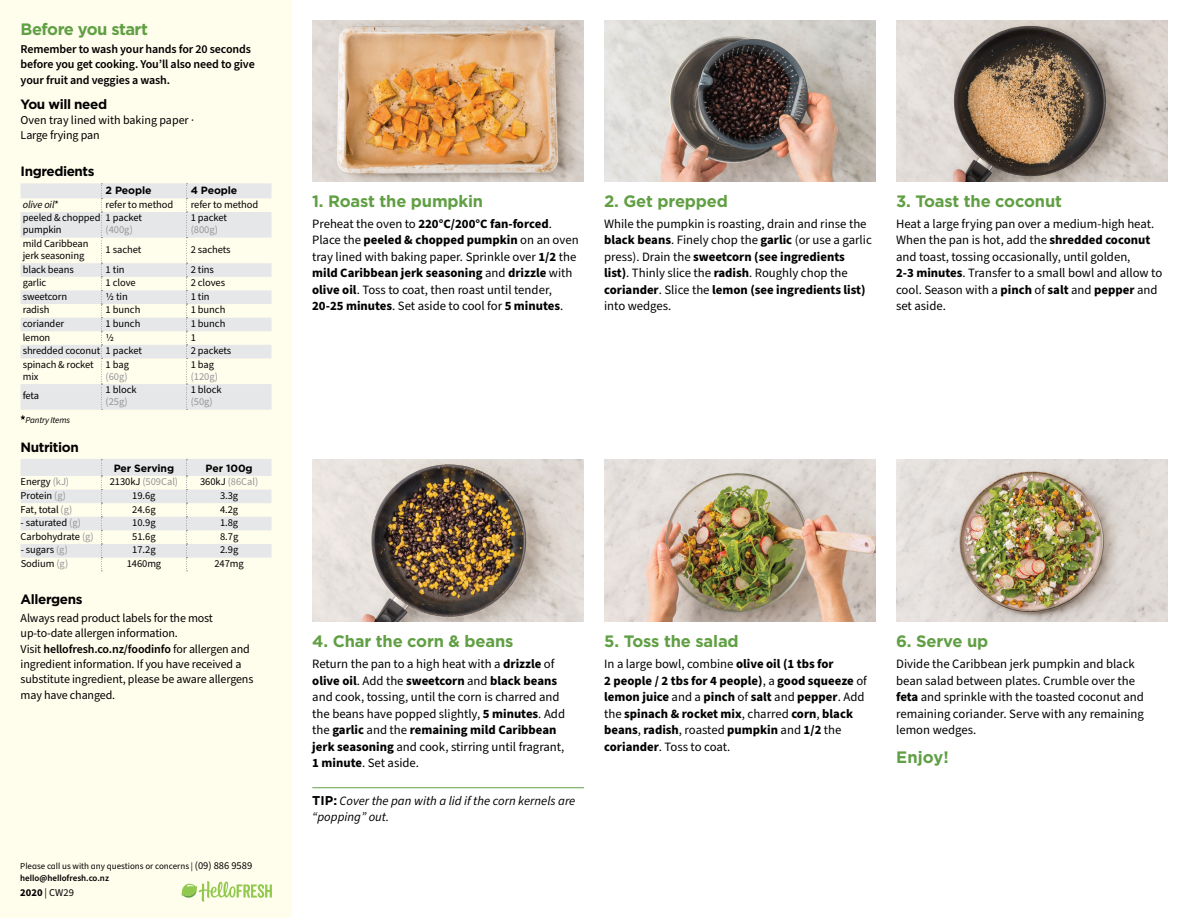
<style>
.page{position:relative;width:1188px;height:918px;background:#fff}
.page>*{position:absolute;margin:0;border:0;box-sizing:border-box;transform-origin:0 0}
.t1{font:700 16.5px "Gotham";letter-spacing:-.01em;color:#609f43}
.t2{font:700 16.5px "Gotham";letter-spacing:-.03em;color:#609f43}
.t3{font:700 13.5px "Gotham";letter-spacing:-.03em;color:#000}
.t4{font:12.75px/16.5px "Source Sans Pro";color:#000}
.t5{font:700 12.75px/16.5px "Source Sans Pro";color:#000}
.t6{font:italic 12.75px/16.5px "Source Sans Pro";color:#000}
.t7{font:12px/15.3px "Source Sans Pro";letter-spacing:-.01em;color:#000}
.t8{font:600 12px/15.3px "Source Sans Pro";letter-spacing:-.01em;color:#000}
.t9{font:10.5px/12px "Source Sans Pro";letter-spacing:-.01em;color:#000}
.t10{font:10.5px "Source Sans Pro";letter-spacing:-.005em;color:#939598}
.t11{font:700 10.5px "Gotham";letter-spacing:-.01em;color:#000}
.t12{font:italic 10.5px "Source Sans Pro";letter-spacing:-.01em;color:#000}
.t13{font:9px/12px "Source Sans Pro";color:#000}
.t14{font:italic 9px "Source Sans Pro";letter-spacing:-.02em;color:#000}
.s1{font-style:normal}
.s2{color:#939598}
.s3{color:#000}
.s4{font-weight:600}
.s5{font-size:10.5px}
.s6{font-weight:700}
.s7{font-family:"Gotham";font-weight:700;font-style:normal}
.s8{font-weight:400}
</style>
<div class="page">
<div style="left:0;top:0;width:292px;height:918px;background:#fffdec"></div>
<svg style="left:182px;top:881px;width:90px;height:21px"></svg>
<hr style="left:312px;top:787px;width:272px;height:1px;background:#609f43">
<svg style="left:21px;top:183px;width:250px;height:227px;fill:#e6e7e8"></svg>
<svg style="left:101px;top:183px;width:1px;height:227px"></svg>
<svg style="left:186px;top:183px;width:1px;height:227px"></svg>
<svg style="left:21px;top:415px;width:4px;height:5px"></svg>
<svg style="left:21px;top:459px;width:250px;height:112px"></svg>
<img style="left:312px;top:459px;width:272px;height:162px">
<img style="left:604px;top:459px;width:272px;height:162px">
<img style="left:896px;top:459px;width:272px;height:162px">
<img style="left:312px;top:20px;width:272px;height:161px">
<img style="left:604px;top:20px;width:272px;height:161px">
<img style="left:896px;top:20px;width:272px;height:161px">
<p class="t2" style="left:21px;top:18px;width:129px">Before you start</p>
<p class="t8" style="left:21px;top:42px;width:236px">Remember to wash your hands for 20 seconds before you get cooking. You’ll also need to give your fruit and veggies a wash.</p>
<p class="t3" style="left:21px;top:95px;width:88px">You will need</p>
<p class="t7" style="left:21px;top:112px;width:175px">Oven tray lined with baking paper ·<br>Large frying pan</p>
<p class="t3" style="left:21px;top:163px;width:75px">Ingredients</p>
<p class="t11" style="left:106px;top:183px;width:47px">2 People</p>
<p class="t11" style="left:191px;top:183px;width:48px">4 People</p>
<p class="t12" style="left:23px;top:197px;width:38px">olive oil<span class="s1">*</span></p>
<p class="t9" style="left:106px;top:199px;width:69px">refer to method</p>
<p class="t9" style="left:191px;top:199px;width:69px">refer to method</p>
<p class="t9" style="left:23px;top:212px;width:79px">peeled &amp; chopped pumpkin</p>
<p class="t9" style="left:106px;top:212px;width:38px">1 packet</p>
<p class="t9" style="left:191px;top:212px;width:38px">1 packet</p>
<p class="t10" style="left:191px;top:223px;width:29px">(800g)</p>
<p class="t10" style="left:106px;top:223px;width:29px">(400g)</p>
<p class="t9" style="left:23px;top:238px;width:67px">mild Caribbean jerk seasoning</p>
<p class="t9" style="left:106px;top:244px;width:37px">1 sachet</p>
<p class="t9" style="left:191px;top:244px;width:42px">2 sachets</p>
<p class="t9" style="left:23px;top:263px;width:53px">black beans</p>
<p class="t9" style="left:106px;top:263px;width:20px">1 tin</p>
<p class="t9" style="left:191px;top:263px;width:25px">2 tins</p>
<p class="t9" style="left:23px;top:277px;width:25px">garlic</p>
<p class="t9" style="left:106px;top:277px;width:32px">1 clove</p>
<p class="t9" style="left:191px;top:277px;width:36px">2 cloves</p>
<p class="t9" style="left:23px;top:291px;width:46px">sweetcorn</p>
<p class="t9" style="left:106px;top:291px;width:24px">1/2 tin</p>
<p class="t9" style="left:191px;top:291px;width:20px">1 tin</p>
<p class="t9" style="left:23px;top:304px;width:28px">radish</p>
<p class="t9" style="left:106px;top:304px;width:36px">1 bunch</p>
<p class="t9" style="left:191px;top:304px;width:36px">1 bunch</p>
<p class="t9" style="left:23px;top:318px;width:43px">coriander</p>
<p class="t9" style="left:106px;top:318px;width:36px">1 bunch</p>
<p class="t9" style="left:191px;top:318px;width:36px">1 bunch</p>
<p class="t9" style="left:23px;top:331px;width:29px">lemon</p>
<p class="t9" style="left:106px;top:331px;width:10px">1/2</p>
<p class="t9" style="left:191px;top:331px;width:7px">1</p>
<p class="t9" style="left:23px;top:345px;width:121px">shredded coconut 1 packet</p>
<p class="t9" style="left:191px;top:345px;width:42px">2 packets</p>
<p class="t9" style="left:23px;top:359px;width:73px">spinach &amp; rocket mix</p>
<p class="t9" style="left:106px;top:359px;width:25px">1 bag</p>
<p class="t9" style="left:191px;top:359px;width:25px">1 bag</p>
<p class="t10" style="left:191px;top:369px;width:29px">(120g)</p>
<p class="t10" style="left:106px;top:369px;width:24px">(60g)</p>
<p class="t9" style="left:23px;top:390px;width:18px">feta</p>
<p class="t14" style="left:26px;top:414px;width:46px">Pantry Items</p>
<p class="t3" style="left:21px;top:438px;width:60px">Nutrition</p>
<p class="t9" style="left:106px;top:384px;width:33px">1 block</p>
<p class="t10" style="left:106px;top:395px;width:24px">(25g)</p>
<p class="t9" style="left:191px;top:384px;width:33px">1 block</p>
<p class="t10" style="left:191px;top:395px;width:24px">(50g)</p>
<p class="t11" style="left:114px;top:462px;width:62px">Per Serving</p>
<p class="t11" style="left:206px;top:462px;width:48px">Per 100g</p>
<p class="t9" style="left:21px;top:476px;width:50px">Energy <span class="s2">(kJ)</span></p>
<p class="t10" style="left:110px;top:475px;width:70px"><span class="s3">2130kJ</span> (509Cal)</p>
<p class="t10" style="left:200px;top:475px;width:60px"><span class="s3">360kJ</span> (86Cal)</p>
<p class="t9" style="left:21px;top:490px;width:47px">Protein <span class="s2">(g)</span></p>
<p class="t9" style="left:132px;top:490px;width:25px">19.6g</p>
<p class="t9" style="left:220px;top:490px;width:20px">3.3g</p>
<p class="t9" style="left:21px;top:503px;width:53px">Fat, total <span class="s2">(g)</span></p>
<p class="t9" style="left:132px;top:503px;width:25px">24.6g</p>
<p class="t9" style="left:220px;top:503px;width:20px">4.2g</p>
<p class="t9" style="left:21px;top:517px;width:62px">- saturated <span class="s2">(g)</span></p>
<p class="t9" style="left:132px;top:517px;width:25px">10.9g</p>
<p class="t9" style="left:220px;top:517px;width:20px">1.8g</p>
<p class="t9" style="left:21px;top:531px;width:75px">Carbohydrate <span class="s2">(g)</span></p>
<p class="t9" style="left:132px;top:531px;width:25px">51.6g</p>
<p class="t9" style="left:220px;top:531px;width:20px">8.7g</p>
<p class="t9" style="left:21px;top:544px;width:49px">- sugars <span class="s2">(g)</span></p>
<p class="t9" style="left:132px;top:544px;width:25px">17.2g</p>
<p class="t9" style="left:220px;top:544px;width:20px">2.9g</p>
<p class="t9" style="left:21px;top:558px;width:49px">Sodium <span class="s2">(g)</span></p>
<p class="t9" style="left:127px;top:558px;width:36px">1460mg</p>
<p class="t9" style="left:214px;top:558px;width:31px">247mg</p>
<p class="t3" style="left:21px;top:590px;width:63px">Allergens</p>
<p class="t7" style="left:21px;top:611px;width:234px">Always read product labels for the most up-to-date allergen information.<br>Visit <span class="s4">hellofresh.co.nz/foodinfo</span> for allergen and ingredient information. If you have received a substitute ingredient, please be aware allergens may have changed.</p>
<p class="t13" style="left:20px;top:860px;width:234px">Please call us with any questions or concerns | <span class="s5">(09) 886 9589 </span><span class="s4">hello@hellofresh.co.nz</span></p>
<p class="t9" style="left:20px;top:887px;width:55px"><span class="s6">2020</span> | CW29</p>
<p class="t1" style="left:312px;top:190px;width:173px">1. Roast the pumpkin</p>
<p class="t4" style="left:312px;top:216px;width:268px">Preheat the oven to <span class="s6">220°C/200°C fan-forced</span>.<br>Place the <span class="s6">peeled &amp; chopped pumpkin</span> on an oven tray lined with baking paper. Sprinkle over <span class="s6">1/2</span> the <span class="s6">mild Caribbean jerk seasoning</span> and <span class="s6">drizzle</span> with <span class="s6">olive oil</span>. Toss to coat, then roast until tender, <span class="s6">20-25 minutes</span>. Set aside to cool for <span class="s6">5 minutes</span>.</p>
<p class="t1" style="left:604px;top:190px;width:125px">2. Get prepped</p>
<p class="t4" style="left:604px;top:216px;width:269px">While the pumpkin is roasting, drain and rinse the <span class="s6">black beans</span>. Finely chop the <span class="s6">garlic</span> (or use a garlic press). Drain the <span class="s6">sweetcorn (see ingredients list)</span>. Thinly slice the <span class="s6">radish</span>. Roughly chop the <span class="s6">coriander</span>. Slice the <span class="s6">lemon (see ingredients list) </span>into wedges.</p>
<p class="t1" style="left:896px;top:190px;width:167px">3. Toast the coconut</p>
<p class="t4" style="left:896px;top:216px;width:268px">Heat a large frying pan over a medium-high heat.<br>When the pan is hot, add the <span class="s6">shredded coconut </span>and toast, tossing occasionally, until golden,<br><span class="s6">2-3 minutes</span>. Transfer to a small bowl and allow to cool. Season with a <span class="s6">pinch</span> of <span class="s6">salt</span> and <span class="s6">pepper</span> and set aside.</p>
<p class="t1" style="left:312px;top:631px;width:203px">4. Char the corn &amp; beans</p>
<p class="t4" style="left:312px;top:656px;width:254px">Return the pan to a high heat with a <span class="s6">drizzle</span> of <span class="s6">olive oil</span>. Add the <span class="s6">sweetcorn</span> and <span class="s6">black beans </span>and cook, tossing, until the corn is charred and the beans have popped slightly, <span class="s6">5 minutes</span>. Add the <span class="s6">garlic</span> and the <span class="s6">remaining mild Caribbean jerk seasoning</span> and cook, stirring until fragrant, <span class="s6">1 minute</span>. Set aside.</p>
<p class="t6" style="left:312px;top:793px;width:265px"><span class="s7">TIP:</span> Cover the pan with a lid if the corn kernels are “popping” out.</p>
<p class="t1" style="left:604px;top:631px;width:136px">5. Toss the salad</p>
<p class="t5" style="left:604px;top:656px;width:264px"><span class="s8">In a large bowl, combine</span> olive oil (1 tbs for<br>2 people / 2 tbs for 4 people)<span class="s8">, a</span> good squeeze <span class="s8">of </span>lemon juice <span class="s8">and a</span> pinch <span class="s8">of</span> salt <span class="s8">and</span> pepper<span class="s8">. Add the</span> spinach &amp; rocket mix<span class="s8">, charred</span> corn<span class="s8">,</span> black beans<span class="s8">,</span> radish<span class="s8">, roasted</span> pumpkin <span class="s8">and</span> 1/2 <span class="s8">the </span>coriander<span class="s8">. Toss to coat.</span></p>
<p class="t1" style="left:896px;top:631px;width:94px">6. Serve up</p>
<p class="t4" style="left:896px;top:656px;width:249px">Divide the Caribbean jerk pumpkin and black bean salad between plates. Crumble over the <span class="s6">feta</span> and sprinkle with the toasted coconut and remaining coriander. Serve with any remaining lemon wedges.</p>
<p class="t1" style="left:896px;top:747px;width:54px">Enjoy!</p>
</div>
